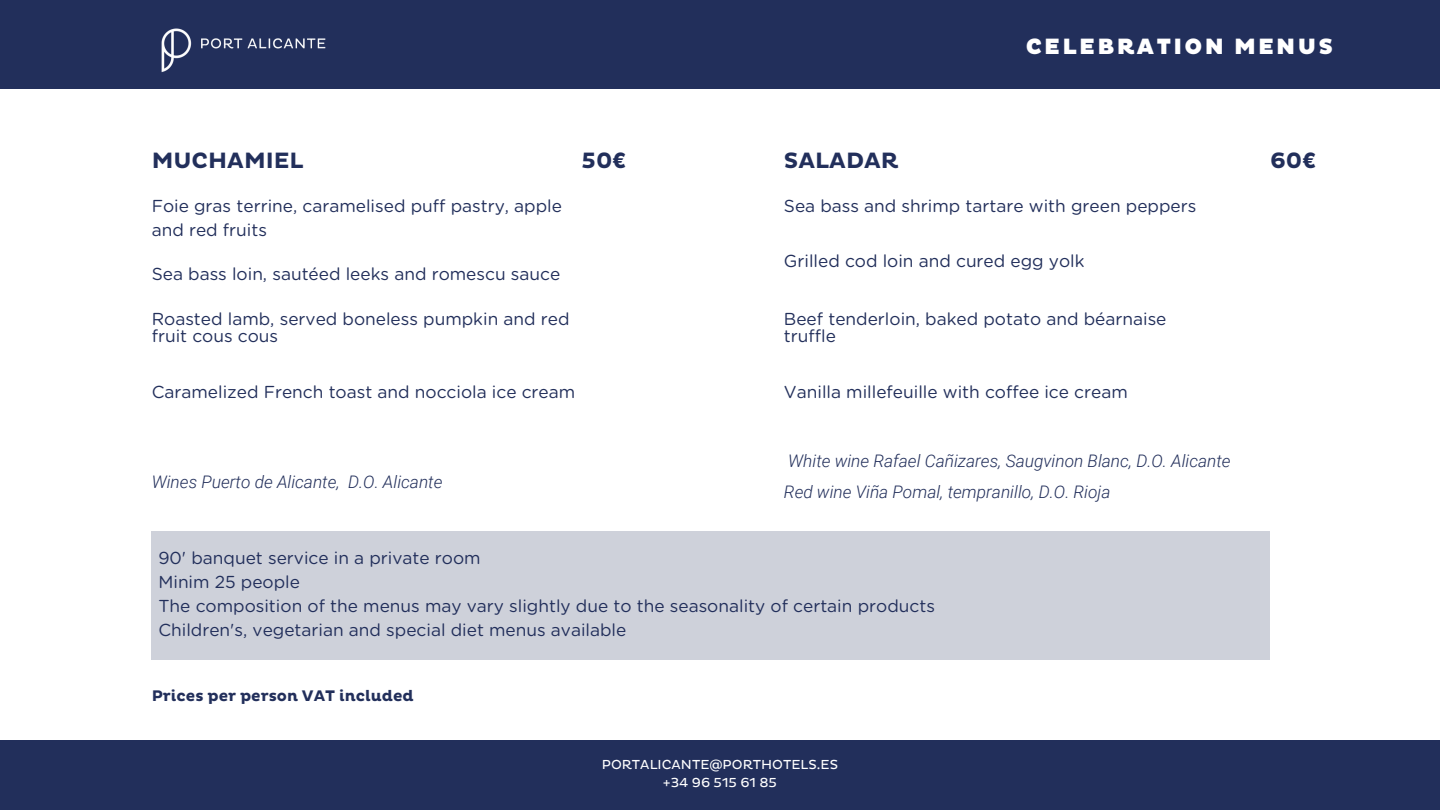
<style>
.page{position:relative;width:1440px;height:810px;background:#fff}
.page>*{position:absolute;margin:0;border:0;box-sizing:border-box;transform-origin:0 0}
.t1{font:700 22.6px "Pluto";color:#222f5b}
.t2{font:900 22.6px "Pluto";letter-spacing:.1em;color:#fff}
.t3{font:17.3px/24px "Gotham Rounded";color:#222f5b}
.t4{font:italic 300 17.3px "Roboto";color:#222f5b}
.t5{font:700 15.6px "Pluto";color:#222f5b}
.t6{font:13.2px "Pluto";color:#fff}
</style>
<div class="page">
<div style="left:0;top:0;width:1440px;height:88px;background:#222f5b"></div>
<img style="left:135px;top:28px;width:221px;height:61px">
<div style="left:0;top:741px;width:1440px;height:69px;background:#222f5b"></div>
<div style="left:152px;top:532px;width:1118px;height:128px;background:#ced1da"></div>
<p class="t2" style="left:1026px;top:33px;width:309px">CELEBRATION MENUS</p>
<h1 class="t1" style="left:152px;top:148px;width:153px">MUCHAMIEL</h1>
<h2 class="t1" style="left:582px;top:148px;width:46px">50€</h2>
<h1 class="t1" style="left:784px;top:148px;width:116px">SALADAR</h1>
<h4 class="t1" style="left:1270px;top:148px;width:47px">60€</h4>
<h4 class="t3" style="left:152px;top:194px;width:412px">Foie gras terrine, caramelised puff pastry, apple and red fruits</h4>
<h2 class="t3" style="left:152px;top:263px;width:410px">Sea bass loin, sautéed leeks and romescu sauce</h2>
<h4 class="t3" style="left:152px;top:311px;width:419px;line-height:17.2px">Roasted lamb, served boneless pumpkin and red fruit cous cous</h4>
<h4 class="t3" style="left:784px;top:194px;width:414px">Sea bass and shrimp tartare with green peppers</h4>
<h4 class="t3" style="left:784px;top:249px;width:302px">Grilled cod loin and cured egg yolk</h4>
<h4 class="t3" style="left:784px;top:311px;width:384px;line-height:17.2px">Beef tenderloin, baked potato and béarnaise truffle</h4>
<h4 class="t3" style="left:152px;top:381px;width:425px">Caramelized French toast and nocciola ice cream</h4>
<h4 class="t3" style="left:784px;top:381px;width:345px">Vanilla millefeuille with coffee ice cream</h4>
<h4 class="t4" style="left:788px;top:451px;width:444px">White wine Rafael Cañizares, Saugvinon Blanc, D.O. Alicante</h4>
<h4 class="t4" style="left:152px;top:471px;width:292px">Wines Puerto de Alicante, D.O. Alicante</h4>
<h4 class="t4" style="left:784px;top:482px;width:328px">Red wine Viña Pomal, tempranillo, D.O. Rioja</h4>
<p class="t3" style="left:158px;top:547px;width:778px">90' banquet service in a private room<br>Minim 25 people<br>The composition of the menus may vary slightly due to the seasonality of certain products Children's, vegetarian and special diet menus available</p>
<p class="t5" style="left:152px;top:687px;width:264px">Prices per person VAT included</p>
<h4 class="t6" style="left:602px;top:757px;width:238px">PORTALICANTE@PORTHOTELS.ES</h4>
<h3 class="t6" style="left:663px;top:775px;width:116px">+34 96 515 61 85</h3>
</div>
